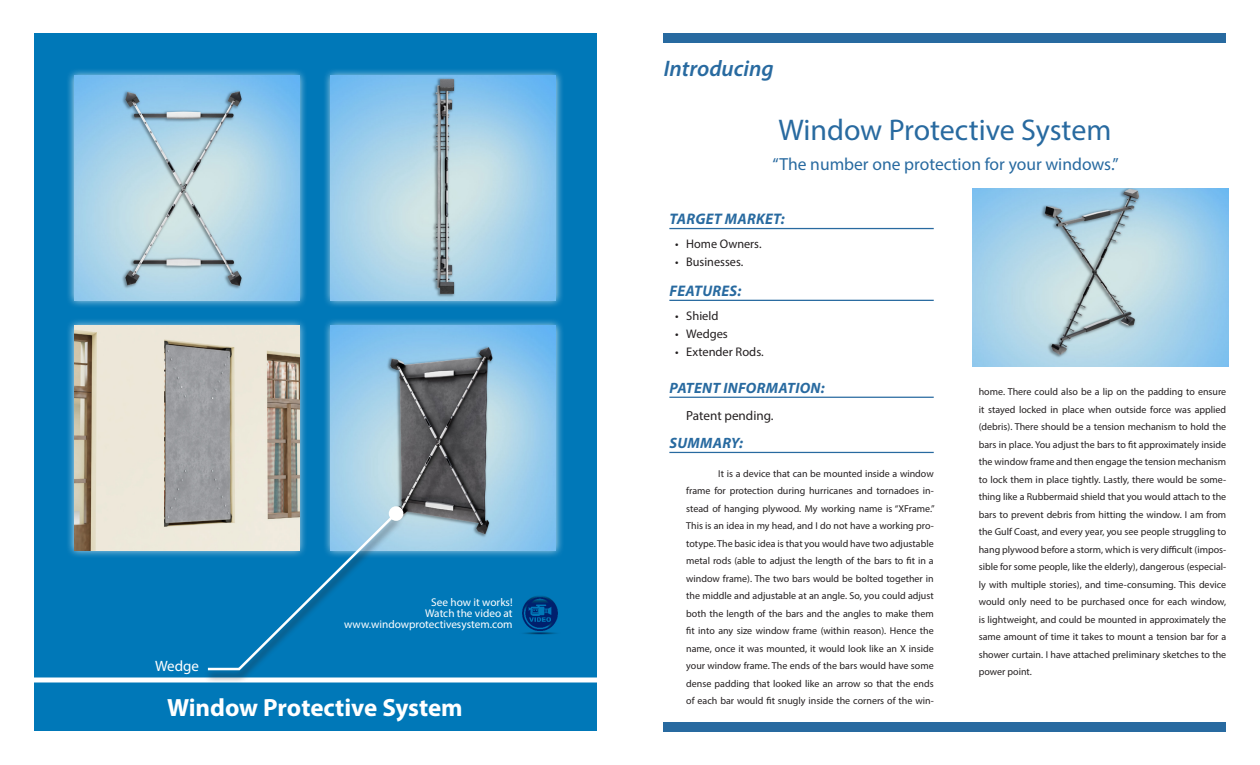
<style>
.page{position:relative;width:1260px;height:765px;background:#fff}
.page>*{position:absolute;margin:0;border:0;box-sizing:border-box;transform-origin:0 0}
.t1{font:30px "Myriad Pro";color:#286aa0}
.t2{font:700 25px "Myriad Pro";color:#fff}
.t3{font:italic 600 22.5px "Myriad Pro";color:#286aa0}
.t4{font:17.5px "Myriad Pro";color:#286aa0}
.Headers{font:italic 700 15.38px "Myriad Pro";letter-spacing:.02em;color:#286aa0}
.Headers-2{font:italic 700 15px "Myriad Pro";letter-spacing:.02em;color:#286aa0}
.t5{font:15px "Myriad Pro";color:#fff}
.Main_Text{font:13.25px "Myriad Pro";color:#231f20}
.t6{font:12.5px "Myriad Pro";color:#231f20}
.t7{font:11.25px "Myriad Pro";color:#fff}
.Main_Text-2{font:10px/17.5px "Myriad Pro";color:#231f20;text-align:justify}
</style>
<div class="page">
<hr style="left:669px;top:228px;width:265px;height:1px;background:#286aa0">
<hr style="left:669px;top:300px;width:265px;height:1px;background:#286aa0">
<hr style="left:669px;top:397px;width:265px;height:1px;background:#286aa0">
<hr style="left:669px;top:452px;width:265px;height:1px;background:#286aa0">
<div style="left:35px;top:34px;width:562px;height:697px;background:#0078b8"></div>
<hr style="left:26px;top:678px;width:580px;height:4px;background:#fff">
<div style="left:66px;top:68px;width:241px;height:241px;background:#fff;opacity:.75"></div>
<img style="left:74px;top:76px;width:225px;height:225px">
<div style="left:323px;top:68px;width:241px;height:241px;background:#fff;opacity:.75"></div>
<img style="left:331px;top:76px;width:225px;height:225px">
<div style="left:66px;top:317px;width:241px;height:242px;background:#fff;opacity:.75"></div>
<img style="left:74px;top:325px;width:225px;height:225px">
<div style="left:323px;top:317px;width:241px;height:242px;background:#fff;opacity:.75"></div>
<img style="left:331px;top:325px;width:225px;height:225px">
<div style="left:664px;top:722px;width:562px;height:9px;background:#286aa0"></div>
<div style="left:664px;top:34px;width:562px;height:9px;background:#286aa0"></div>
<img style="left:522px;top:596px;width:36px;height:39px">
<div style="left:203px;top:513px;width:201px;height:170px;background:#231f20;opacity:.75"></div>
<svg style="left:205px;top:511px;width:194px;height:161px"></svg>
<div style="left:390px;top:507px;width:12px;height:13px;background:#fff;border-radius:50%"></div>
<div style="left:389px;top:506px;width:14px;height:15px;border:2px solid #fff;border-radius:50%"></div>
<img style="left:973px;top:188px;width:255px;height:179px">
<p class="t5" style="left:155px;top:657px;width:46px">Wedge</p>
<p class="t7" style="left:431px;top:595px;width:83px">See how it works!</p>
<p class="t7" style="left:425px;top:606px;width:89px">Watch the video at</p>
<p class="t7" style="left:344px;top:617px;width:170px">www.windowprotectivesystem.com</p>
<p class="t2" style="left:167px;top:692px;width:297px">Window Protective System</p>
<p class="t3" style="left:664px;top:54px;width:112px">Introducing</p>
<p class="t1" style="left:779px;top:112px;width:334px">Window Protective System</p>
<p class="t4" style="left:773px;top:153px;width:348px">“The number one protection for your windows.”</p>
<p class="Headers" style="left:670px;top:209px;width:117px">TARGET MARKET:</p>
<p class="t6" style="left:675px;top:236px;width:88px">• Home Owners.</p>
<p class="t6" style="left:675px;top:254px;width:70px">• Businesses.</p>
<p class="Headers" style="left:670px;top:281px;width:73px">FEATURES:</p>
<p class="t6" style="left:675px;top:308px;width:45px">• Shield</p>
<p class="t6" style="left:675px;top:326px;width:54px">• Wedges</p>
<p class="t6" style="left:675px;top:344px;width:90px">• Extender Rods.</p>
<p class="Headers-2" style="left:670px;top:378px;width:157px">PATENT INFORMATION:</p>
<p class="Main_Text" style="left:686px;top:407px;width:89px">Patent pending.</p>
<p class="Headers-2" style="left:670px;top:433px;width:75px">SUMMARY:</p>
<p class="Main_Text-2" style="left:686px;top:465px;width:250px;text-indent:32px">It is a device that can be mounted inside a window frame for protection during hurricanes and tornadoes in&shy;stead of hanging plywood. My working name is “XFrame.” This is an idea in my head, and I do not have a working pro&shy;totype. The basic idea is that you would have two adjustable metal rods (able to adjust the length of the bars to fit in a window frame). The two bars would be bolted together in the middle and adjustable at an angle. So, you could adjust both the length of the bars and the angles to make them fit into any size window frame (within reason). Hence the name, once it was mounted, it would look like an X inside your window frame. The ends of the bars would have some dense padding that looked like an arrow so that the ends of each bar would fit snugly inside the corners of the win-</p>
<p class="Main_Text-2" style="left:979px;top:383px;width:249px">home. There could also be a lip on the padding to ensure it stayed locked in place when outside force was applied (debris). There should be a tension mechanism to hold the bars in place. You adjust the bars to fit approximately inside the window frame and then engage the tension mechanism to lock them in place tightly. Lastly, there would be some&shy;thing like a Rubbermaid shield that you would attach to the bars to prevent debris from hitting the window. I am from the Gulf Coast, and every year, you see people struggling to hang plywood before a storm, which is very difficult (impos&shy;sible for some people, like the elderly), dangerous (especial&shy;ly with multiple stories), and time-consuming. This device would only need to be purchased once for each window, is lightweight, and could be mounted in approximately the same amount of time it takes to mount a tension bar for a shower curtain. I have attached preliminary sketches to the power point.</p>
</div>
